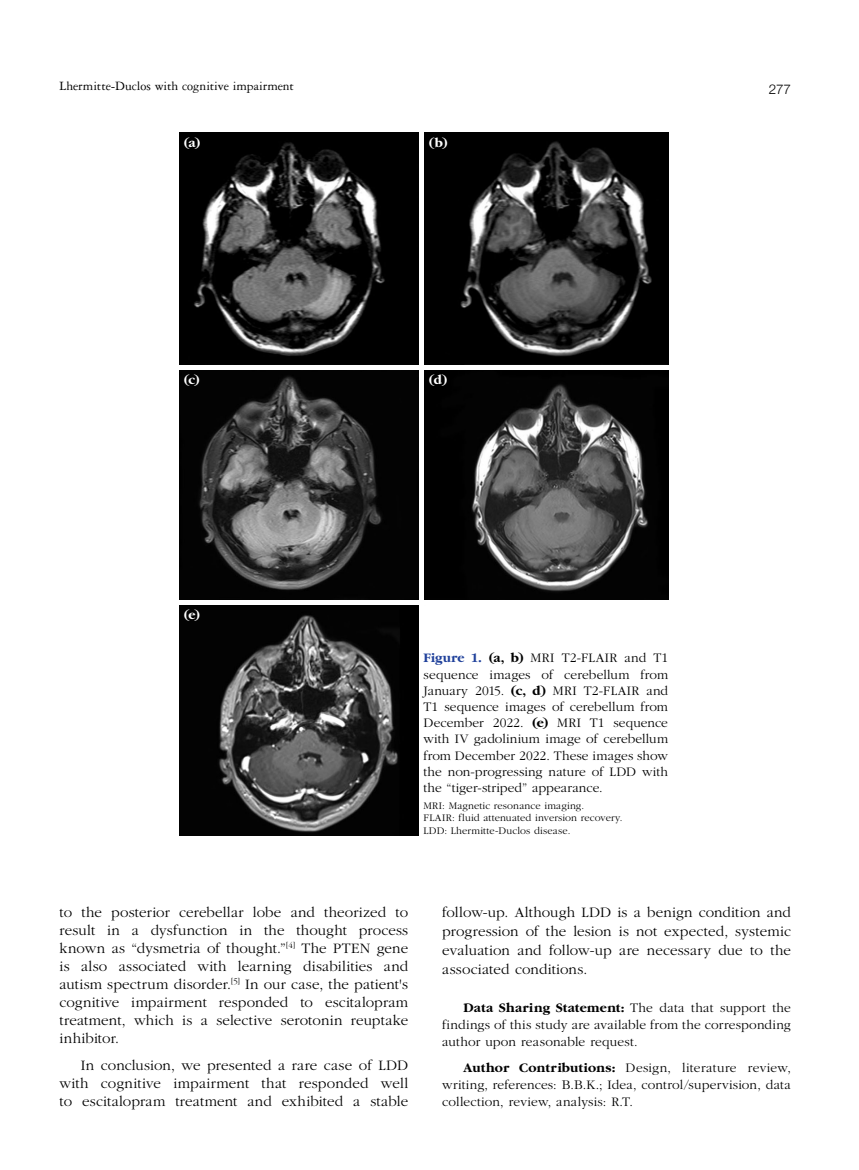
<style>
.page{position:relative;width:859px;height:1170px;background:#fff}
.page>*{position:absolute;margin:0;border:0;box-sizing:border-box;transform-origin:0 0}
.t1{font:15px/18px "Garamond Tr";letter-spacing:.01em;color:#000;text-align:justify}
.t2{font:13.5px/16.2px "Garamond Light Tr";letter-spacing:.005em;color:#000;text-align:justify}
.t3{font:13.5px/17.1px "Garamond Tr";letter-spacing:.015em;color:#000}
.t4{font:13.5px "Garamond Bold Tr";letter-spacing:.015em;color:#000}
.t5{font:13.5px "Garamond Three Tr";letter-spacing:-.005em;color:#000}
.t6{font:13.5px "Garamond Bold Tr";color:#fff}
.t7{font:300 13.5px "Helvetica Neue";color:#000}
.t8{font:10.5px/12.6px "Garamond Light Tr";letter-spacing:.01em;color:#000}
.s1{font-family:"Garamond Bold Tr";color:#20419b}
.s2{font-family:"Garamond Bold Tr"}
.s3{font-family:"Garamond Tr"}
</style>
<div class="page">
<img style="left:179px;top:133px;width:489px;height:702px">
<div style="left:419px;top:132px;width:5px;height:703px;background:#fff"></div>
<hr style="left:179px;top:365px;width:490px;height:4px;background:#fff">
<hr style="left:179px;top:600px;width:490px;height:4px;background:#fff">
<p class="t5" style="left:60px;top:77px;width:236px">Lhermitte-Duclos with cognitive impairment</p>
<p class="t6" style="left:184px;top:134px;width:17px">(a)</p>
<p class="t6" style="left:429px;top:134px;width:20px">(b)</p>
<p class="t7" style="left:769px;top:78px;width:24px">277</p>
<p class="t6" style="left:184px;top:371px;width:17px">(c)</p>
<p class="t6" style="left:429px;top:371px;width:19px">(d)</p>
<p class="t6" style="left:184px;top:606px;width:17px">(e)</p>
<p class="t2" style="left:423px;top:649px;width:246px"><span class="s1">Figure 1.</span> <span class="s2">(a, b)</span> MRI T2-FLAIR and T1 sequence images of cerebellum from January 2015. <span class="s2">(c, d)</span> MRI T2-FLAIR and T1 sequence images of cerebellum from December 2022. <span class="s2">(e)</span> MRI T1 sequence with IV gadolinium image of cerebellum from December 2022. These images show the non-progressing nature of LDD with the “tiger-striped” appearance.</p>
<p class="t8" style="left:423px;top:799px;width:200px">MRI: Magnetic resonance imaging.<br>FLAIR: fluid attenuated inversion recovery.<br>LDD: Lhermitte-Duclos disease.</p>
<p class="t1" style="left:60px;top:903px;width:350px">to the posterior cerebellar lobe and theorized to result in a dysfunction in the thought process known as “dysmetria of thought.”<sup>[4]</sup> The PTEN gene is also associated with learning disabilities and autism spectrum disorder.<sup>[5]</sup> In our case, the patient's cognitive impairment responded to escitalopram treatment, which is a selective serotonin reuptake inhibitor.</p>
<p class="t1" style="left:60px;top:1055px;width:350px;text-indent:21px">In conclusion, we presented a rare case of LDD with cognitive impairment that responded well to escitalopram treatment and exhibited a stable</p>
<p class="t1" style="left:442px;top:902px;width:350px;line-height:18.9px">follow-up. Although LDD is a benign condition and progression of the lesion is not expected, systemic evaluation and follow-up are necessary due to the associated conditions.</p>
<p class="t4" style="left:463px;top:999px;width:329px">Data Sharing Statement: <span class="s3">The data that support the</span></p>
<p class="t3" style="left:442px;top:1016px;width:350px">findings of this study are available from the corresponding author upon reasonable request.</p>
<p class="t3" style="left:442px;top:1058px;width:350px;text-align:justify;text-indent:21px"><span class="s2">Author Contributions:</span> Design, literature review, writing, references: B.B.K.; Idea, control/supervision, data collection, review, analysis: R.T.</p>
</div>
